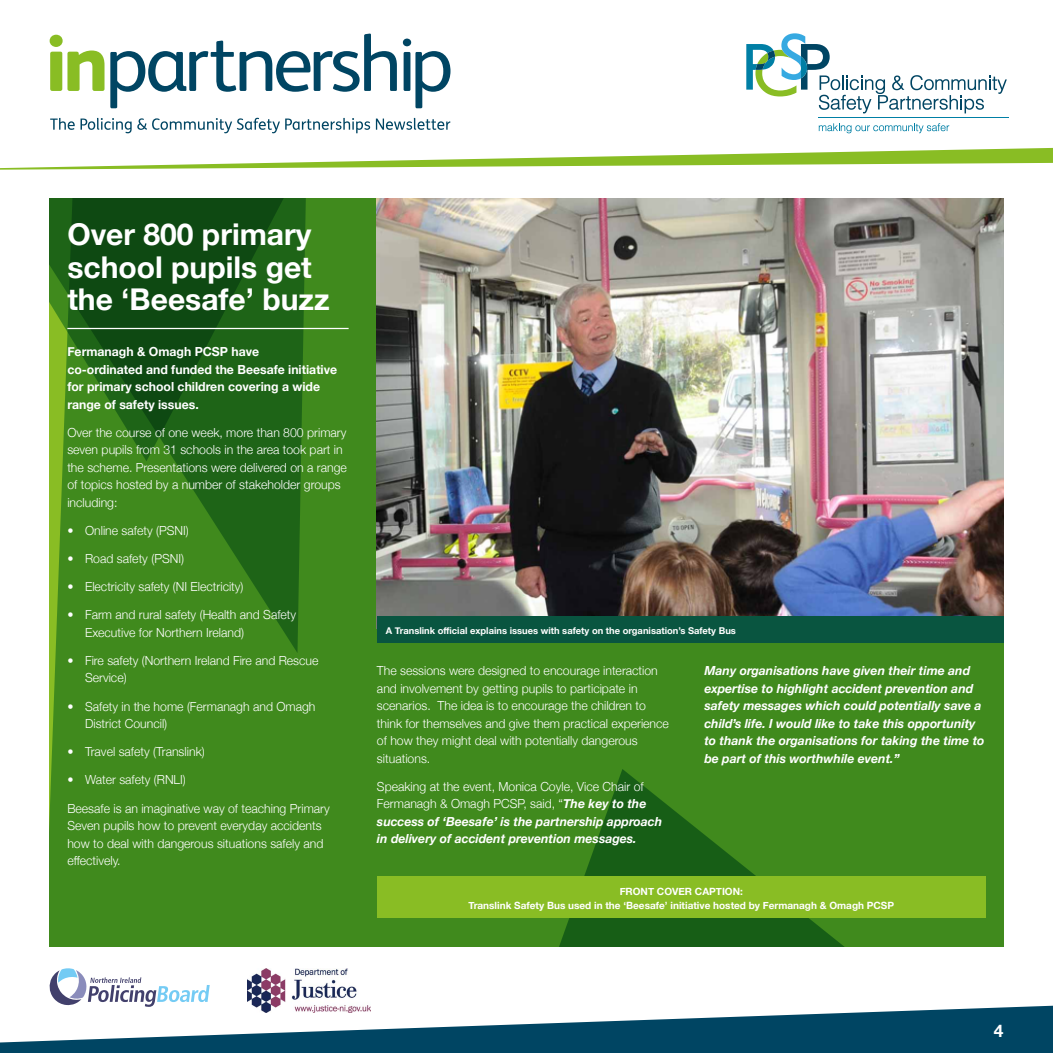
<style>
.page{position:relative;width:1053px;height:1053px;background:#fff}
.page>*{position:absolute;margin:0;border:0;box-sizing:border-box;transform-origin:0 0}
._3_0_Header{font:700 30px/32.5px "Helvetica Neue";color:#fff}
.t1{font:700 17.38px "Helvetica Neue";color:#fff}
._1_0_Body{font:300 12.5px/17.5px "Helvetica Neue";color:#fff}
._1_0_Body-2{font:italic 700 12.5px/17.5px "Helvetica Neue";color:#fff}
._2_0_Leadin{font:700 12.5px/17.5px "Helvetica Neue";color:#fff}
._4_0_Caption{font:700 10px "Helvetica Neue";color:#fff}
._4_0_Caption-2{font:700 9.38px "Helvetica Neue";color:#fff}
.s1{font-weight:300;font-style:normal}
</style>
<div class="page">
<svg style="left:0;top:1005px;width:1052px;height:47px;fill:#004563"></svg>
<svg style="left:7px;top:33px;width:1045px;height:135px"></svg>
<svg style="left:818px;top:123px;width:131px;height:10px"></svg>
<hr style="left:818px;top:117px;width:190px;height:1px;background:#007fa5">
<svg style="left:746px;top:33px;width:260px;height:80px"></svg>
<svg style="left:50px;top:35px;width:54px;height:56px"></svg>
<svg style="left:110px;top:34px;width:287px;height:74px"></svg>
<svg style="left:403px;top:39px;width:47px;height:69px"></svg>
<svg style="left:50px;top:118px;width:320px;height:15px"></svg>
<svg style="left:376px;top:118px;width:74px;height:12px"></svg>
<svg style="left:49px;top:968px;width:161px;height:38px"></svg>
<img style="left:248px;top:968px;width:122px;height:44px">
<div style="left:50px;top:198px;width:953px;height:748px;background:#408a1d"></div>
<svg style="left:445px;top:769px;width:558px;height:177px;background:#37801b"></svg>
<div style="left:309px;top:198px;width:59px;height:263px;background:#408a1d"></div>
<svg style="left:50px;top:198px;width:259px;height:455px;background:#2a6e18"></svg>
<hr style="left:67px;top:328px;width:281px;height:1px;background:#fff">
<img style="left:377px;top:198px;width:626px;height:418px">
<div style="left:377px;top:616px;width:626px;height:27px;background:#095540"></div>
<div style="left:377px;top:876px;width:608px;height:41px;background:#89bd24"></div>
<p class="_3_0_Header" style="left:67px;top:219px;width:264px">Over 800 primary school pupils get the ‘Beesafe’ buzz</p>
<p class="_2_0_Leadin" style="left:67px;top:343px;width:271px">Fermanagh &amp; Omagh PCSP have co-ordinated and funded the Beesafe initiative for primary school children covering a wide range of safety issues.</p>
<p class="_1_0_Body" style="left:67px;top:422px;width:281px">Over the course of one week, more than 800 primary seven pupils from 31 schools in the area took part in the scheme. Presentations were delivered on a range of topics hosted by a number of stakeholder groups including:</p>
<p class="_1_0_Body" style="left:67px;top:520px;width:123px">• Online safety (PSNI)</p>
<p class="_1_0_Body" style="left:67px;top:549px;width:118px">• Road safety (PSNI)</p>
<p class="_1_0_Body" style="left:67px;top:577px;width:178px">• Electricity safety (NI Electricity)</p>
<p class="_1_0_Body" style="left:85px;top:605px;width:213px;text-indent:-18px">• Farm and rural safety (Health and Safety<br>Executive for Northern Ireland)</p>
<p class="_1_0_Body" style="left:85px;top:650px;width:235px;text-indent:-18px">• Fire safety (Northern Ireland Fire and Rescue<br>Service)</p>
<p class="_1_0_Body" style="left:85px;top:696px;width:232px;text-indent:-18px">• Safety in the home (Fermanagh and Omagh<br>District Council)</p>
<p class="_1_0_Body" style="left:67px;top:742px;width:139px">• Travel safety (Translink)</p>
<p class="_1_0_Body" style="left:67px;top:770px;width:120px">• Water safety (RNLI)</p>
<p class="_1_0_Body" style="left:67px;top:798px;width:264px">Beesafe is an imaginative way of teaching Primary Seven pupils how to prevent everyday accidents how to deal with dangerous situations safely and effectively.</p>
<p class="_4_0_Caption-2" style="left:386px;top:623px;width:351px">A Translink official explains issues with safety on the organisation’s Safety Bus</p>
<p class="_1_0_Body" style="left:377px;top:661px;width:293px">The sessions were designed to encourage interaction and involvement by getting pupils to participate in scenarios. The idea is to encourage the children to think for themselves and give them practical experience of how they might deal with potentially dangerous situations.</p>
<p class="_1_0_Body-2" style="left:377px;top:777px;width:286px"><span class="s1">Speaking at the event, Monica Coyle, Vice Chair of Fermanagh &amp; Omagh PCSP, said, “</span>The key to the success of ‘Beesafe’ is the partnership approach in delivery of accident prevention messages.</p>
<p class="_1_0_Body-2" style="left:704px;top:662px;width:282px">Many organisations have given their time and expertise to highlight accident prevention and safety messages which could potentially save a child’s life. I would like to take this opportunity to thank the organisations for taking the time to be part of this worthwhile event.”</p>
<p class="_4_0_Caption" style="left:619px;top:883px;width:125px">FRONT COVER CAPTION:</p>
<p class="_4_0_Caption" style="left:468px;top:897px;width:427px">Translink Safety Bus used in the ‘Beesafe’ initiative hosted by Fermanagh &amp; Omagh PCSP</p>
<h2 class="t1" style="left:993px;top:1016px;width:11px">4</h2>
</div>
